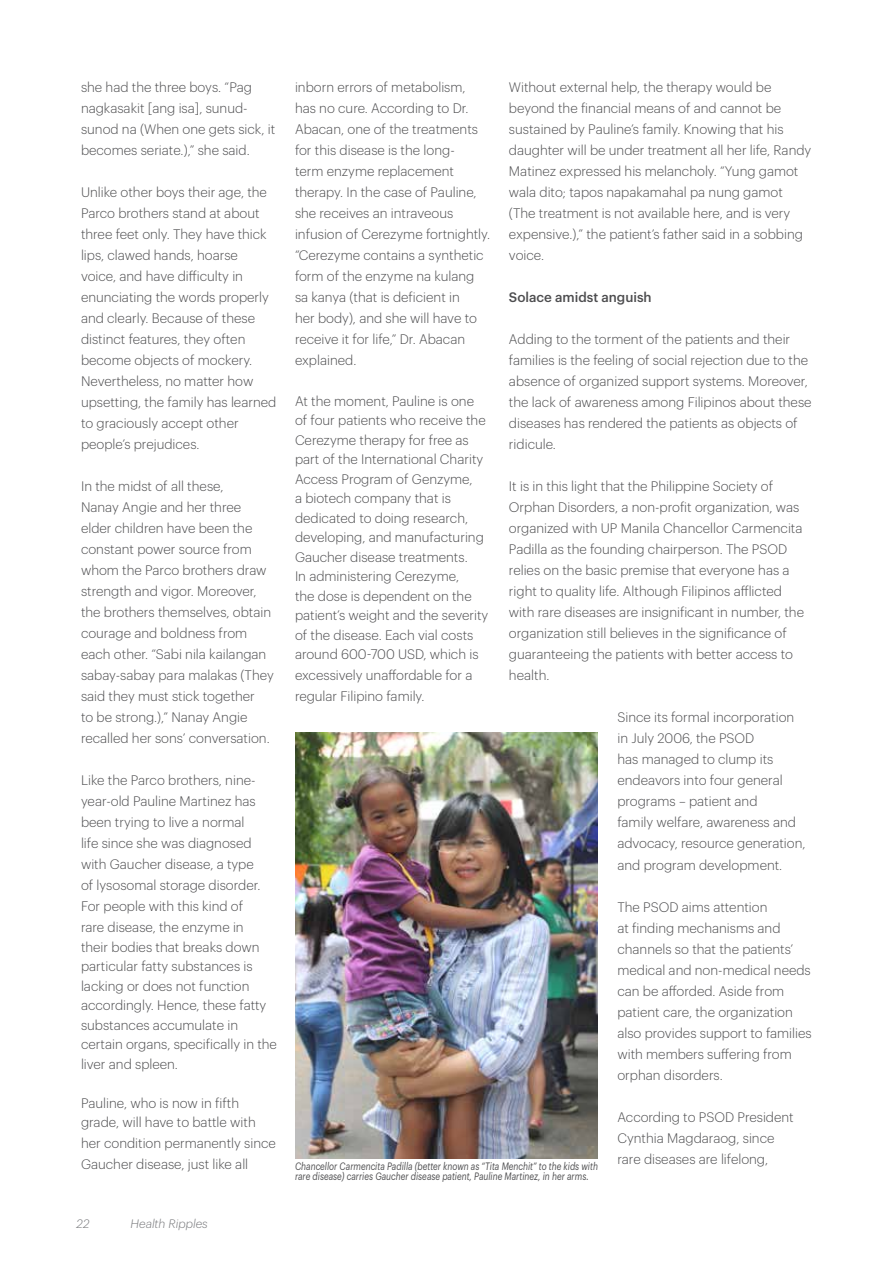
<style>
.page{position:relative;width:893px;height:1263px;background:#fff}
.page>*{position:absolute;margin:0;border:0;box-sizing:border-box;transform-origin:0 0}
.t1{font:300 13.5px/21px "Graphik";color:#4d4d4f}
.t2{font:500 13.5px "Graphik";color:#4d4d4f}
.t3{font:italic 300 12px "Graphik";color:#77787b}
.t4{font:italic 10.5px/10.5px "Graphik";color:#4d4d4f;scale:.8 1}
</style>
<div class="page">
<img style="left:295px;top:733px;width:303px;height:425px">
<p class="t1" style="left:81px;top:76px;width:196px">she had the three boys. “Pag nagkasakit [ang isa], sunud&shy;sunod na (When one gets sick, it becomes seriate.),” she said.</p>
<p class="t1" style="left:81px;top:181px;width:197px">Unlike other boys their age, the<br>Parco brothers stand at about three feet only. They have thick lips, clawed hands, hoarse voice, and have difficulty in enunciating the words properly and clearly. Because of these distinct features, they often become objects of mockery.<br>Nevertheless, no matter how upsetting, the family has learned to graciously accept other people’s prejudices.</p>
<p class="t1" style="left:81px;top:475px;width:194px">In the midst of all these,<br>Nanay Angie and her three elder children have been the constant power source from whom the Parco brothers draw strength and vigor. Moreover, the brothers themselves, obtain courage and boldness from each other. “Sabi nila kailangan sabay-sabay para malakas (They said they must stick together<br>to be strong.),” Nanay Angie recalled her sons’ conversation.</p>
<p class="t1" style="left:81px;top:769px;width:181px">Like the Parco brothers, nine&shy;year-old Pauline Martinez has been trying to live a normal life since she was diagnosed with Gaucher disease, a type of lysosomal storage disorder.<br>For people with this kind of rare disease, the enzyme in</p>
<p class="t1" style="left:81px;top:936px;width:197px;line-height:19.5px">their bodies that breaks down particular fatty substances is lacking or does not function accordingly. Hence, these fatty substances accumulate in certain organs, specifically in the liver and spleen.</p>
<p class="t1" style="left:81px;top:1092px;width:176px;line-height:19.5px">Pauline, who is now in fifth grade, will have to battle with</p>
<p class="t1" style="left:81px;top:1132px;width:196px">her condition permanently since<br>Gaucher disease, just like all</p>
<p class="t3" style="left:76px;top:1215px;width:15px">22</p>
<p class="t3" style="left:130px;top:1215px;width:79px">Health Ripples</p>
<p class="t1" style="left:295px;top:76px;width:197px">inborn errors of metabolism,<br>has no cure. According to Dr.<br>Abacan, one of the treatments for this disease is the long-<br>term enzyme replacement therapy. In the case of Pauline, she receives an intraveous infusion of Cerezyme fortnightly. “Cerezyme contains a synthetic form of the enzyme na kulang sa kanya (that is deficient in<br>her body), and she will have to receive it for life,” Dr. Abacan explained.</p>
<p class="t1" style="left:295px;top:390px;width:195px;line-height:19.5px">At the moment, Pauline is one of four patients who receive the<br>Cerezyme therapy for free as part of the International Charity<br>Access Program of Genzyme,<br>a biotech company that is dedicated to doing research, developing, and manufacturing<br>Gaucher disease treatments.<br>In administering Cerezyme,<br>the dose is dependent on the patient’s weight and the severity of the disease. Each vial costs around 600-700 USD, which is</p>
<p class="t1" style="left:295px;top:664px;width:179px">excessively unaffordable for a regular Filipino family.</p>
<p class="t1" style="left:509px;top:76px;width:304px">Without external help, the therapy would be beyond the financial means of and cannot be sustained by Pauline’s family. Knowing that his daughter will be under treatment all her life, Randy Matinez expressed his melancholy. “Yung gamot wala dito; tapos napakamahal pa nung gamot (The treatment is not available here, and is very expensive.),” the patient’s father said in a sobbing voice.</p>
<p class="t2" style="left:509px;top:287px;width:144px">Solace amidst anguish</p>
<p class="t1" style="left:509px;top:328px;width:304px">Adding to the torment of the patients and their families is the feeling of social rejection due to the absence of organized support systems. Moreover, the lack of awareness among Filipinos about these diseases has rendered the patients as objects of ridicule.</p>
<p class="t1" style="left:509px;top:475px;width:297px">It is in this light that the Philippine Society of Orphan Disorders, a non-profit organization, was organized with UP Manila Chancellor Carmencita Padilla as the founding chairperson. The PSOD relies on the basic premise that everyone has a right to quality life. Although Filipinos afflicted with rare diseases are insignificant in number, the organization still believes in the significance of guaranteeing the patients with better access to health.</p>
<p class="t1" style="left:617px;top:706px;width:190px">Since its formal incorporation in July 2006, the PSOD<br>has managed to clump its endeavors into four general programs – patient and<br>family welfare, awareness and advocacy, resource generation, and program development.</p>
<p class="t1" style="left:617px;top:895px;width:196px">The PSOD aims attention<br>at finding mechanisms and channels so that the patients’ medical and non-medical needs can be afforded. Aside from patient care, the organization also provides support to families with members suffering from orphan disorders.</p>
<p class="t1" style="left:617px;top:1105px;width:178px">According to PSOD President<br>Cynthia Magdaraog, since rare diseases are lifelong,</p>
<p class="t4" style="left:295px;top:1160px;width:380px">Chancellor Carmencita Padilla (better known as “Tita Menchit” to the kids with rare disease) carries Gaucher disease patient, Pauline Martinez, in her arms.</p>
</div>
